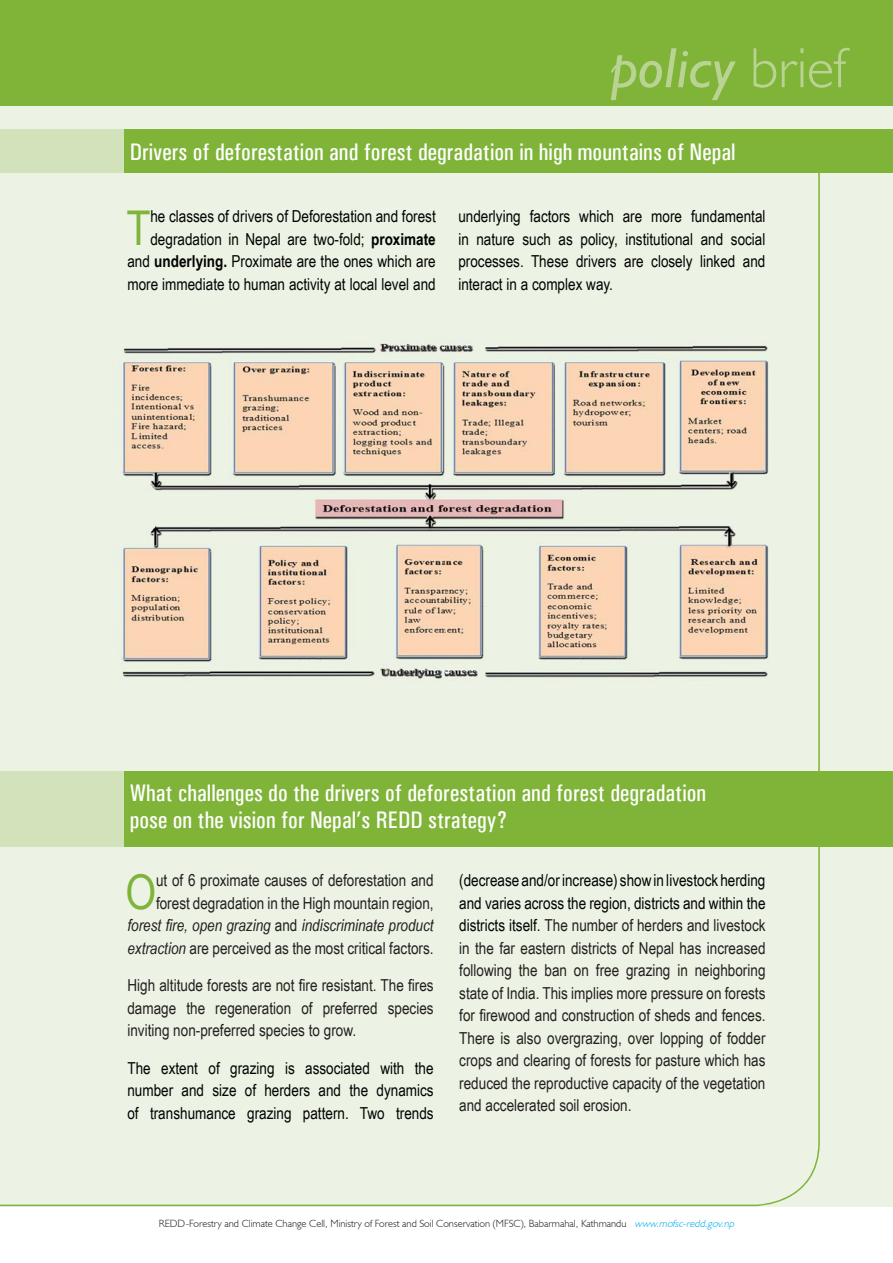
<style>
.page{position:relative;width:893px;height:1263px;background:#fff}
.page>*{position:absolute;margin:0;border:0;box-sizing:border-box;transform-origin:0 0}
.t1{font:italic 57px "Humanist 521";color:#b9d393}
.t2{font:48px "Arial Narrow";color:#7fb439}
.t3{font:24px/27.6px "Univers Condensed";color:#fff}
.t4{font:16.5px/22.5px "Arial Narrow";color:#231f20;text-align:justify}
.t5{font:16.5px/22.5px "Arial Narrow";color:#010202;text-align:justify}
.t6{font:300 10.5px "Humanist 521";color:#231f20}
.s1{font-weight:300;font-style:normal}
.s2{font-weight:700}
.s3{font-style:italic}
.s4{color:#010202}
.s5{font-style:italic;color:#00aeef}
</style>
<div class="page">
<div style="left:0;top:0;width:892px;height:1206px;background:#ecf3e4"></div>
<div style="left:0;top:0;width:892px;height:106px;background:#7fb439"></div>
<div style="left:0;top:771px;width:892px;height:76px;background:#7fb439"></div>
<div style="left:0;top:130px;width:892px;height:43px;background:#7fb439"></div>
<img style="left:122px;top:341px;width:647px;height:338px">
<div style="left:0;top:130px;width:123px;height:43px;background:#d2e2ba"></div>
<div style="left:0;top:771px;width:123px;height:76px;background:#d2e2ba"></div>
<h1 class="t1" style="left:611px;top:33px;width:236px">policy <span class="s1">brief</span></h1>
<h3 class="t3" style="left:130px;top:138px;width:607px">Drivers of deforestation and forest degradation in high mountains of Nepal</h3>
<p class="t5" style="left:127px;top:205px;width:310px;text-align:right">he classes of drivers of Deforestation and forest degradation in Nepal are two-fold; <span class="s2">proximate </span>and <span class="s2">underlying.</span> Proximate are the ones which are more immediate to human activity at local level and</p>
<p class="t5" style="left:458px;top:205px;width:309px">underlying factors which are more fundamental in nature such as policy, institutional and social processes. These drivers are closely linked and interact in a complex way.</p>
<h2 class="t2" style="left:126px;top:200px;width:26px">T</h2>
<h3 class="t3" style="left:130px;top:779px;width:578px">What challenges do the drivers of deforestation and forest degradation pose on the vision for Nepal’s REDD strategy?</h3>
<h2 class="t2" style="left:125px;top:864px;width:32px">O</h2>
<p class="t4" style="left:127px;top:869px;width:308px;text-align:right">ut of 6 proximate causes of deforestation and forest degradation in the High mountain region, <span class="s3">forest fire, open grazing</span> and <span class="s3">indiscriminate product extraction</span> are perceived as the most critical factors.</p>
<p class="t4" style="left:127px;top:974px;width:308px">High altitude forests are not fire resistant. The fires damage the regeneration of preferred species inviting non-preferred species to grow.</p>
<p class="t5" style="left:127px;top:1056px;width:308px">The extent of grazing is associated with the number and size of herders and the dynamics of transhumance grazing pattern. Two trends</p>
<p class="t4" style="left:459px;top:869px;width:308px"><span class="s4">(decrease and/or increase) show in livestock herding and varies across the region, districts and within the districts itself.</span> The number of herders and livestock in the far eastern districts of Nepal has increased following the ban on free grazing in neighboring state of India. This implies more pressure on forests for firewood and construction of sheds and fences.<br>There is also overgrazing, over lopping of fodder crops and clearing of forests for pasture which has reduced the reproductive capacity of the vegetation and accelerated soil erosion.</p>
<p class="t6" style="left:159px;top:1217px;width:579px">REDD-Forestry and Climate Change Cell, Ministry of Forest and Soil Conservation (MFSC), Babarmahal, Kathmandu <span class="s5">www.mofsc-redd.gov.np</span></p>
</div>
